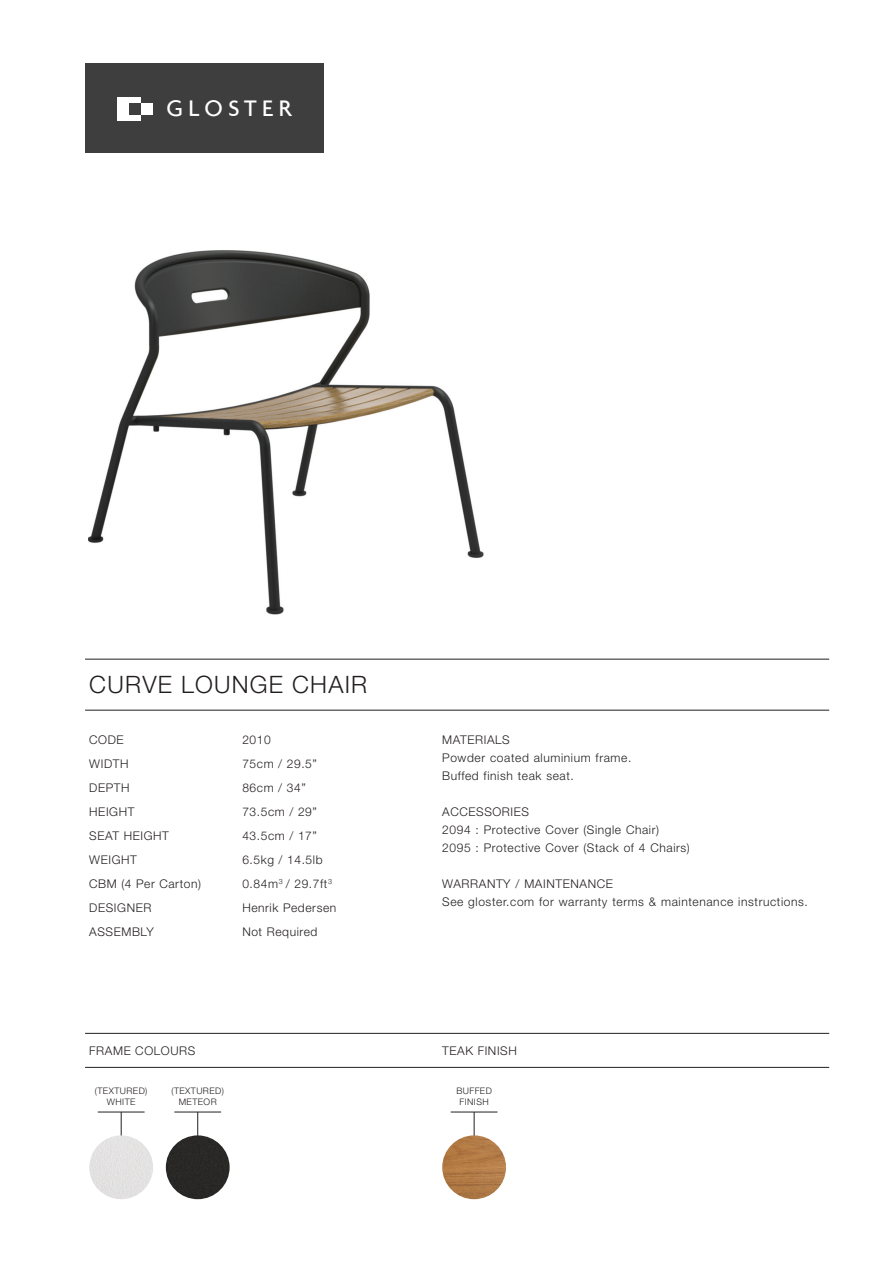
<style>
.page{position:relative;width:893px;height:1263px;background:#fff}
.page>*{position:absolute;margin:0;border:0;box-sizing:border-box;transform-origin:0 0}
.t1{font:500 24.3px "Agenda";letter-spacing:.225em;color:#fff}
.t2{font:300 24px "Helvetica Neue LT Std";letter-spacing:.05em;color:#231f20}
.t3{font:300 12px/24px "Helvetica Neue LT Std";letter-spacing:.05em;color:#231f20}
.t4{font:300 9px/10.8px "Helvetica Neue LT Std";letter-spacing:.05em;color:#231f20;text-align:center}
</style>
<div class="page">
<img style="left:88px;top:250px;width:396px;height:364px">
<hr style="left:85px;top:659px;width:744px;height:1px;background:#231f20">
<hr style="left:85px;top:710px;width:744px;height:1px;background:#231f20">
<hr style="left:85px;top:1067px;width:744px;height:1px;background:#231f20">
<hr style="left:85px;top:1033px;width:744px;height:1px;background:#231f20">
<div style="left:85px;top:64px;width:238px;height:89px;background:#3e3e3f"></div>
<svg style="left:121px;top:1113px;width:1px;height:22px"></svg>
<div style="left:89px;top:1135px;width:64px;height:64px;background:#e3e2e2;border-radius:50%"></div>
<hr style="left:98px;top:1112px;width:47px;height:1px;background:#231f20">
<svg style="left:197px;top:1113px;width:1px;height:22px"></svg>
<div style="left:166px;top:1135px;width:64px;height:64px;background:#292826;border-radius:50%"></div>
<hr style="left:174px;top:1112px;width:47px;height:1px;background:#231f20">
<img style="left:117px;top:97px;width:35px;height:23px">
<svg style="left:474px;top:1113px;width:1px;height:22px"></svg>
<img style="left:442px;top:1135px;width:64px;height:64px;border-radius:50%">
<hr style="left:451px;top:1112px;width:46px;height:1px;background:#231f20">
<h1 class="t1" style="left:166px;top:94px;width:126px">GLOSTER</h1>
<h2 class="t2" style="left:89px;top:676px;width:279px">CURVE LOUNGE CHAIR</h2>
<p class="t3" style="left:89px;top:729px;width:113px">CODE<br>WIDTH<br>DEPTH<br>HEIGHT<br>SEAT HEIGHT<br>WEIGHT<br>CBM (4 Per Carton)<br>DESIGNER<br>ASSEMBLY</p>
<p class="t3" style="left:242px;top:729px;width:95px">2010<br>75cm / 29.5”<br>86cm / 34”<br>73.5cm / 29”<br>43.5cm / 17”<br>6.5kg / 14.5lb<br>0.84m<sup>3</sup> / 29.7ft<sup>3<br></sup>Henrik Pedersen<br>Not Required</p>
<p class="t3" style="left:442px;top:732px;width:191px;line-height:18px">MATERIALS<br>Powder coated aluminium frame.<br>Buffed finish teak seat.</p>
<p class="t3" style="left:442px;top:804px;width:249px;line-height:18px">ACCESSORIES<br>2094 : Protective Cover (Single Chair)<br>2095 : Protective Cover (Stack of 4 Chairs)</p>
<p class="t3" style="left:442px;top:876px;width:367px;line-height:18px">WARRANTY / MAINTENANCE<br>See gloster.com for warranty terms &amp; maintenance instructions.</p>
<p class="t3" style="left:89px;top:1039px;width:108px">FRAME COLOURS</p>
<p class="t3" style="left:442px;top:1039px;width:76px">TEAK FINISH</p>
<p class="t4" style="left:95px;top:1087px;width:54px">(TEXTURED)<br>WHITE</p>
<p class="t4" style="left:171px;top:1087px;width:54px">(TEXTURED)<br>METEOR</p>
<p class="t4" style="left:456px;top:1087px;width:37px">BUFFED<br>FINISH</p>
</div>
